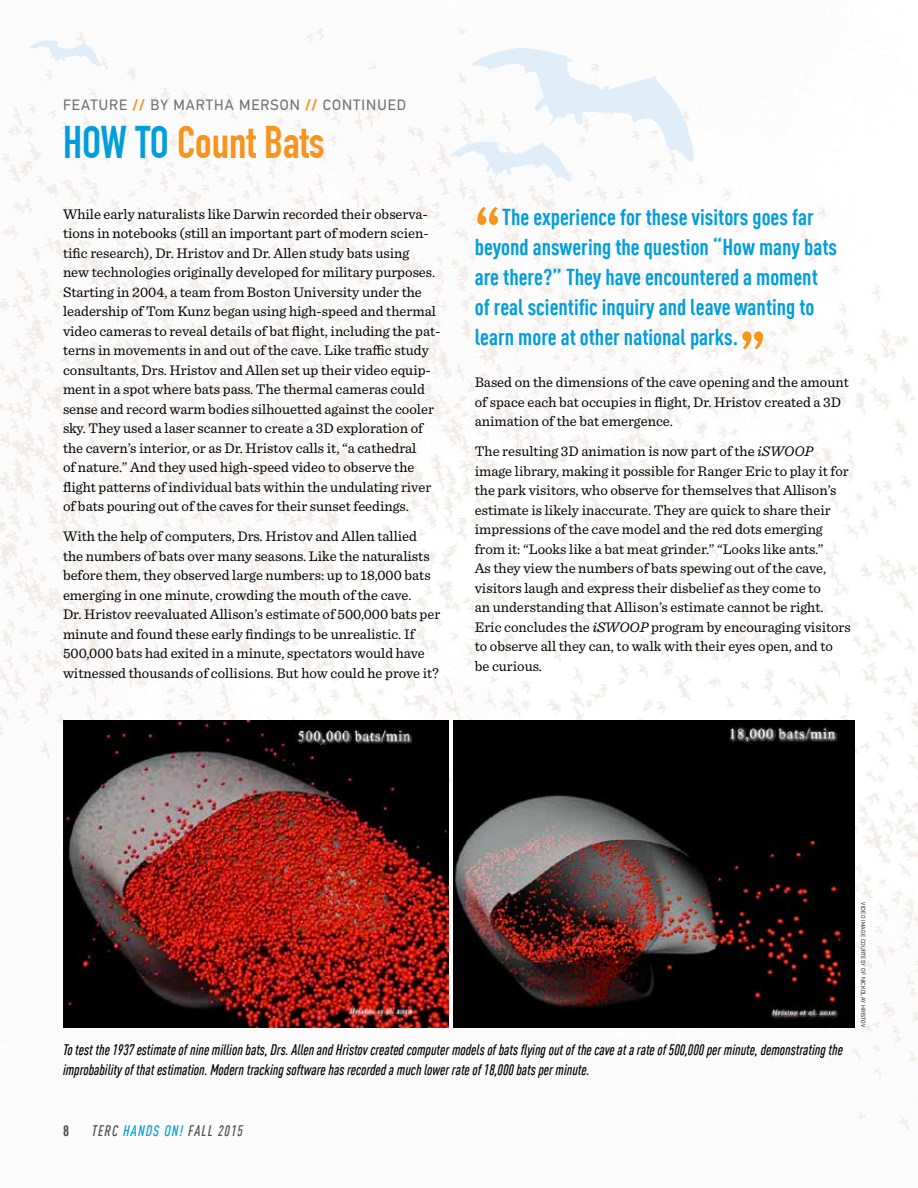
<style>
.page{position:relative;width:918px;height:1188px;background:#fff}
.page>*{position:absolute;margin:0;border:0;box-sizing:border-box;transform-origin:0 0}
.t1{font:700 61.5px "Depot New Condensed";color:#f7941e}
.t2{font:700 44.7px "DIN Condensed";color:#f7941e}
.t3{font:700 condensed 22.5px/30px "DIN Offc";color:#009edb}
.t4{font:italic 500 condensed 15px/19.5px "DIN Offc";color:#000}
.t5{font:15px "PF Din Text Pro";letter-spacing:.07em;color:#6d6e71}
.t6{font:italic 500 condensed 15px "DIN Offc";letter-spacing:.075em;color:#4d4d4f}
.t7{font:700 condensed 15px "DIN Offc";color:#4d4d4f}
.t8{font:14.7px/19.5px "Sentinel";color:#000}
.t9{font:300 6px "PF Din Text Pro";letter-spacing:.03em;color:#000}
.s1{font-weight:700;color:#f7941e}
.s2{color:#009edb}
.s3{font-style:italic}
</style>
<div class="page">
<img style="left:0;top:28px;width:918px;height:1103px">
<img style="left:454px;top:720px;width:401px;height:308px">
<img style="left:63px;top:720px;width:385px;height:308px">
<svg style="left:27px;top:40px;width:74px;height:29px"></svg>
<svg style="left:447px;top:47px;width:247px;height:137px"></svg>
<p class="t5" style="left:63px;top:96px;width:345px">FEATURE <span class="s1">//</span> BY MARTHA MERSON <span class="s1">//</span> CONTINUED</p>
<h2 class="t2" style="left:63px;top:116px;width:263px"><span class="s2">HOW TO</span> Count Bats</h2>
<p class="t8" style="left:63px;top:203px;width:379px">While early naturalists like Darwin recorded their observa&shy;tions in notebooks (still an important part of modern scien&shy;tific research), Dr. Hristov and Dr. Allen study bats using<br>new technologies originally developed for military purposes.<br>Starting in 2004, a team from Boston University under the leadership of Tom Kunz began using high-speed and thermal video cameras to reveal details of bat flight, including the pat&shy;terns in movements in and out of the cave. Like traffic study consultants, Drs. Hristov and Allen set up their video equip&shy;ment in a spot where bats pass. The thermal cameras could sense and record warm bodies silhouetted against the cooler sky. They used a laser scanner to create a 3D exploration of the cavern’s interior, or as Dr. Hristov calls it, “a cathedral<br>of nature.” And they used high-speed video to observe the flight patterns of individual bats within the undulating river of bats pouring out of the caves for their sunset feedings.</p>
<p class="t8" style="left:63px;top:526px;width:379px">With the help of computers, Drs. Hristov and Allen tallied the numbers of bats over many seasons. Like the naturalists before them, they observed large numbers: up to 18,000 bats emerging in one minute, crowding the mouth of the cave.<br>Dr. Hristov reevaluated Allison’s estimate of 500,000 bats per minute and found these early findings to be unrealistic. If 500,000 bats had exited in a minute, spectators would have witnessed thousands of collisions. But how could he prove it?</p>
<h1 class="t1" style="left:475px;top:187px;width:27px">“</h1>
<h3 class="t3" style="left:475px;top:201px;width:364px;text-indent:27px">The experience for these visitors goes far beyond answering the question “How many bats are there?” They have encountered a moment of real scientific inquiry and leave wanting to learn more at other national parks.</h3>
<h1 class="t1" style="left:740px;top:312px;width:27px">”</h1>
<p class="t8" style="left:475px;top:372px;width:376px">Based on the dimensions of the cave opening and the amount of space each bat occupies in flight, Dr. Hristov created a 3D animation of the bat emergence.</p>
<p class="t8" style="left:475px;top:441px;width:378px">The resulting 3D animation is now part of the <span class="s3">iSWOOP </span>image library, making it possible for Ranger Eric to play it for the park visitors, who observe for themselves that Allison’s estimate is likely inaccurate. They are quick to share their impressions of the cave model and the red dots emerging from it: “Looks like a bat meat grinder.” “Looks like ants.”<br>As they view the numbers of bats spewing out of the cave, visitors laugh and express their disbelief as they come to<br>an understanding that Allison’s estimate cannot be right.<br>Eric concludes the <span class="s3">iSWOOP</span> program by encouraging visitors to observe all they can, to walk with their eyes open, and to be curious.</p>
<p class="t4" style="left:63px;top:1040px;width:781px">To test the 1937 estimate of nine million bats, Drs. Allen and Hristov created computer models of bats flying out of the cave at a rate of 500,000 per minute, demonstrating the improbability of that estimation. Modern tracking software has recorded a much lower rate of 18,000 bats per minute.</p>
<p class="t9" style="left:866px;top:902px;width:126px;rotate:90deg">VIDEO IMAGE COURTESY OF NICKOLAY HRISTOV</p>
<p class="t7" style="left:63px;top:1122px;width:8px">8</p>
<p class="t6" style="left:92px;top:1122px;width:153px">TERC <span class="s2">HANDS ON!</span> FALL 2015</p>
</div>
